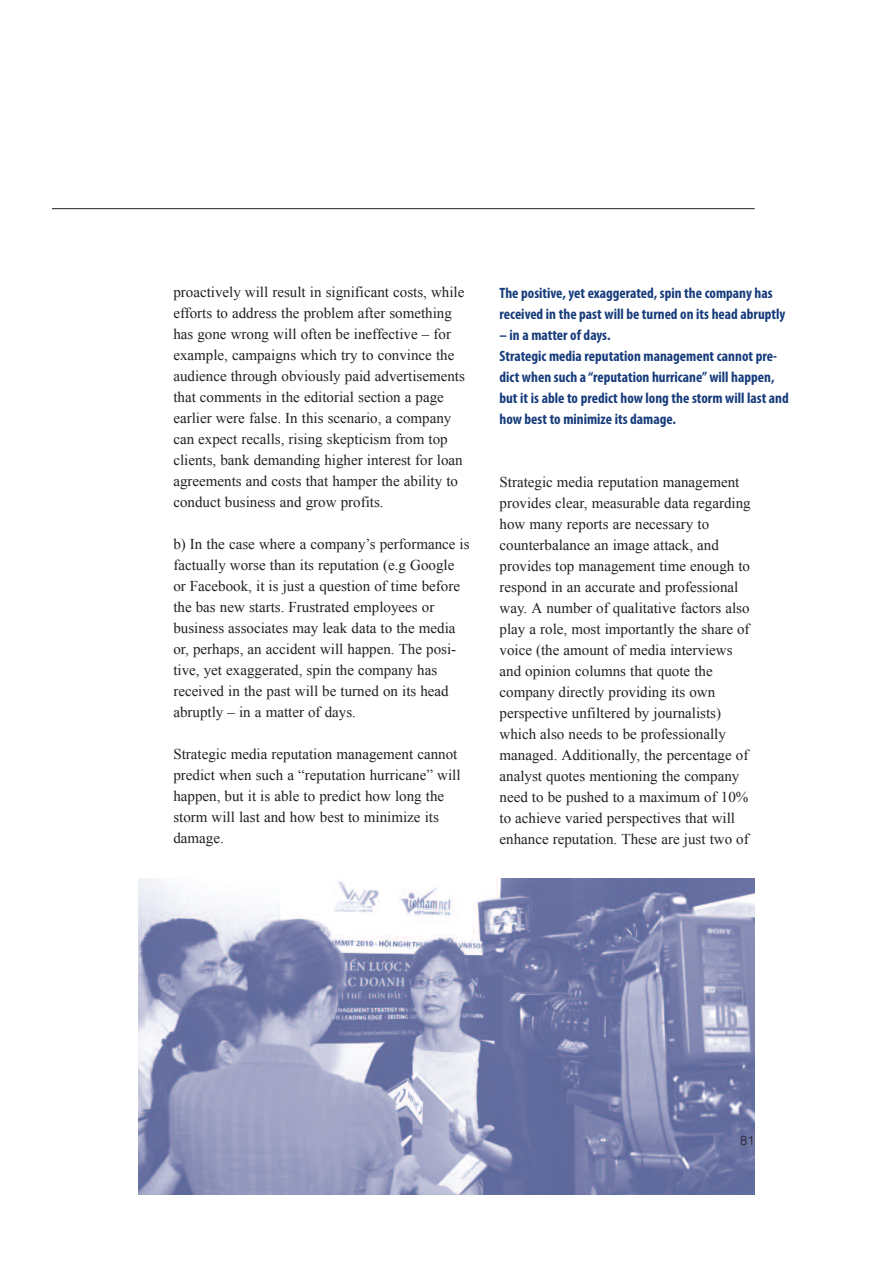
<style>
.page{position:relative;width:893px;height:1263px;background:#fff}
.page>*{position:absolute;margin:0;border:0;box-sizing:border-box;transform-origin:0 0}
.t1{font:15px/21px "Times New Roman";color:#231f20}
.t2{font:700 condensed 15px/21px "Myriad Pro";color:#173c7b}
.t3{font:300 15px "VNI Swiss";color:#231f20}
</style>
<div class="page">
<img style="left:138px;top:878px;width:617px;height:317px">
<hr style="left:53px;top:208px;width:702px;height:1px;background:#231f20">
<p class="t1" style="left:173px;top:281px;width:293px">proactively will result in significant costs, while efforts to address the problem after something has gone wrong will often be ineffective – for example, campaigns which try to convince the audience through obviously paid advertisements that comments in the editorial section a page earlier were false. In this scenario, a company can expect recalls, rising skepticism from top clients, bank demanding higher interest for loan agreements and costs that hamper the ability to conduct business and grow profits.</p>
<p class="t1" style="left:173px;top:533px;width:298px">b) In the case where a company’s performance is factually worse than its reputation (e.g Google or Facebook, it is just a question of time before the bas new starts. Frustrated employees or business associates may leak data to the media or, perhaps, an accident will happen. The posi&shy;tive, yet exaggerated, spin the company has received in the past will be turned on its head abruptly – in a matter of days.</p>
<p class="t1" style="left:173px;top:743px;width:289px">Strategic media reputation management cannot predict when such a “reputation hurricane” will happen, but it is able to predict how long the storm will last and how best to minimize its damage.</p>
<p class="t2" style="left:499px;top:283px;width:287px">The positive, yet exaggerated, spin the company has received in the past will be turned on its head abruptly</p>
<p class="t2" style="left:499px;top:325px;width:291px">– in a matter of days.<br>Strategic media reputation management cannot pre&shy;dict when such a “reputation hurricane” will happen, but it is able to predict how long the storm will last and how best to minimize its damage.</p>
<p class="t1" style="left:499px;top:471px;width:253px">Strategic media reputation management provides clear, measurable data regarding how many reports are necessary to counterbalance an image attack, and provides top management time enough to respond in an accurate and professional way. A number of qualitative factors also play a role, most importantly the share of voice (the amount of media interviews and opinion columns that quote the company directly providing its own perspective unfiltered by journalists) which also needs to be professionally managed. Additionally, the percentage of analyst quotes mentioning the company need to be pushed to a maximum of 10% to achieve varied perspectives that will enhance reputation. These are just two of</p>
<p class="t3" style="left:740px;top:1131px;width:16px">81</p>
</div>
